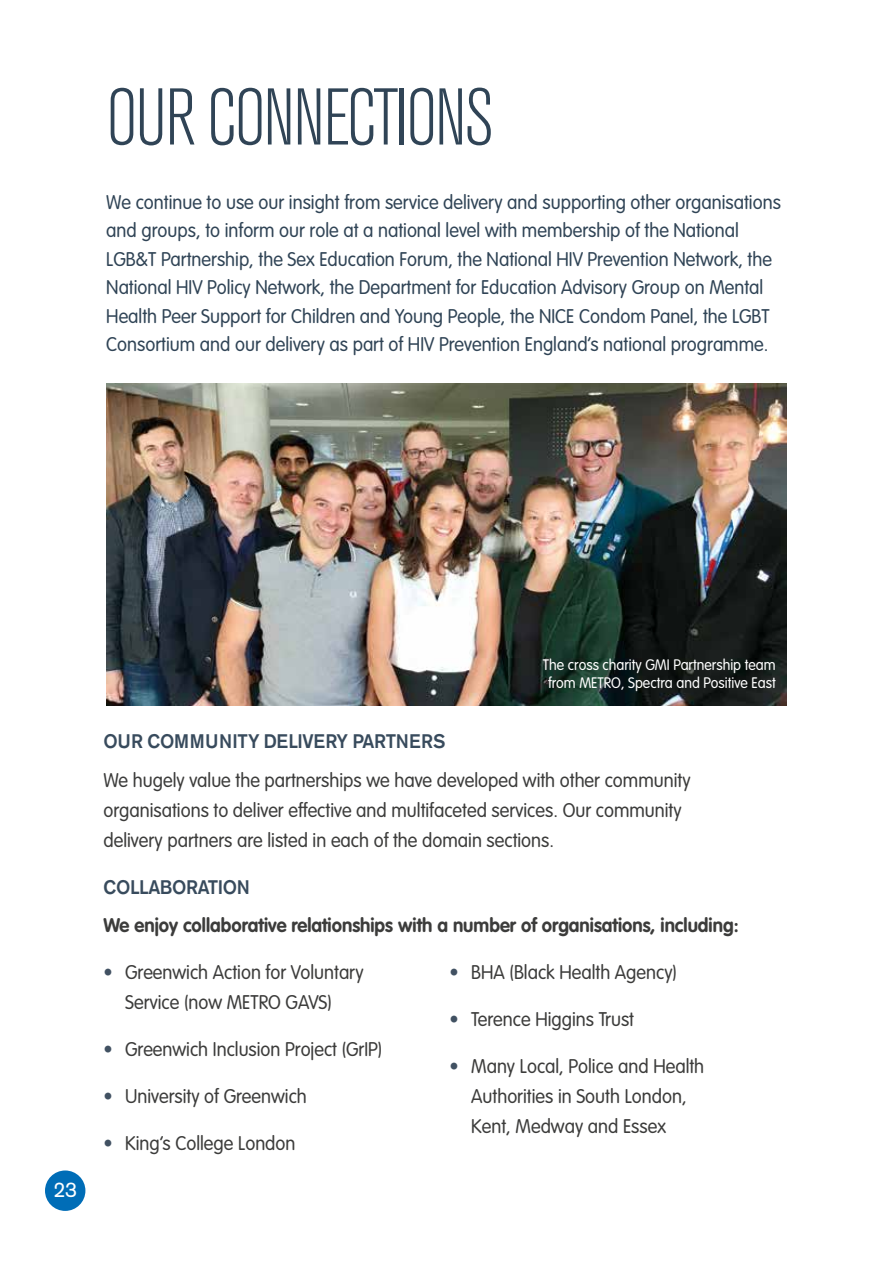
<style>
.page{position:relative;width:893px;height:1263px;background:#fff}
.page>*{position:absolute;margin:0;border:0;box-sizing:border-box;transform-origin:0 0}
.t1{font:300 condensed 79.5px "Akzidenz Grotesk BE";letter-spacing:-.03em;color:#304456}
.t2{font:21px "Akzidenz Grotesk";color:#fff}
.t3{font:300 19.5px/28.5px "VAG Rounded";color:#304456;scale:.95 1}
.t4{font:300 19.5px/30px "VAG Rounded";color:#3c3c3b;scale:.95 1}
.t5{font:700 19.5px "VAG Rounded";color:#3c3c3b;scale:.95 1}
.t6{font:500 19.5px "Akzidenz Grotesk BE";letter-spacing:-.02em;color:#384b5d;scale:.95 1}
.t7{font:300 15px/18px "VAG Rounded";color:#fff;text-align:center;scale:.95 1}
.s1{color:#415162}
</style>
<div class="page">
<div style="left:45px;top:1170px;width:40px;height:41px;background:#006db7;border-radius:50%"></div>
<img style="left:106px;top:383px;width:681px;height:323px">
<h1 class="t1" style="left:106px;top:75px;width:389px">OUR CONNECTIONS</h1>
<p class="t3" style="left:106px;top:188px;width:712px">We continue to use our insight from service delivery and supporting other organisations and groups, to inform our role at a national level with membership of the National LGB&amp;T Partnership, the Sex Education Forum, the National HIV Prevention Network, the National HIV Policy Network, the Department for Education Advisory Group on Mental Health Peer Support for Children and Young People, the NICE Condom Panel, the LGBT Consortium and our delivery as part of HIV Prevention England’s national programme.</p>
<p class="t2" style="left:54px;top:1177px;width:25px">23</p>
<p class="t7" style="left:543px;top:656px;width:247px">The cross charity GMI Partnership team from METRO, Spectra and Positive East</p>
<p class="t6" style="left:103px;top:729px;width:362px">OUR COMMUNITY DELIVERY PARTNERS</p>
<p class="t4" style="left:103px;top:765px;width:619px">We hugely value the partnerships we have developed with other community organisations to deliver effective and multifaceted services. Our community delivery partners are listed in each of the domain sections.</p>
<p class="t6" style="left:103px;top:875px;width:156px">COLLABORATION</p>
<p class="t5" style="left:103px;top:914px;width:670px">We enjoy collaborative relationships with a number of organisations, including:</p>
<p class="t4" style="left:103px;top:957px;width:275px;text-align:center"><span class="s1">•</span> Greenwich Action for Voluntary<br>Service (now METRO GAVS)</p>
<p class="t4" style="left:103px;top:1034px;width:295px"><span class="s1">•</span> Greenwich Inclusion Project (GrIP)</p>
<p class="t4" style="left:103px;top:1081px;width:216px"><span class="s1">•</span> University of Greenwich</p>
<p class="t4" style="left:103px;top:1128px;width:204px"><span class="s1">•</span> King’s College London</p>
<p class="t4" style="left:450px;top:957px;width:241px"><span class="s1">•</span> BHA (Black Health Agency)</p>
<p class="t4" style="left:450px;top:1004px;width:196px"><span class="s1">•</span> Terence Higgins Trust</p>
<p class="t4" style="left:471px;top:1051px;width:247px;text-indent:-22px"><span class="s1">•</span> Many Local, Police and Health<br>Authorities in South London,<br>Kent, Medway and Essex</p>
</div>
